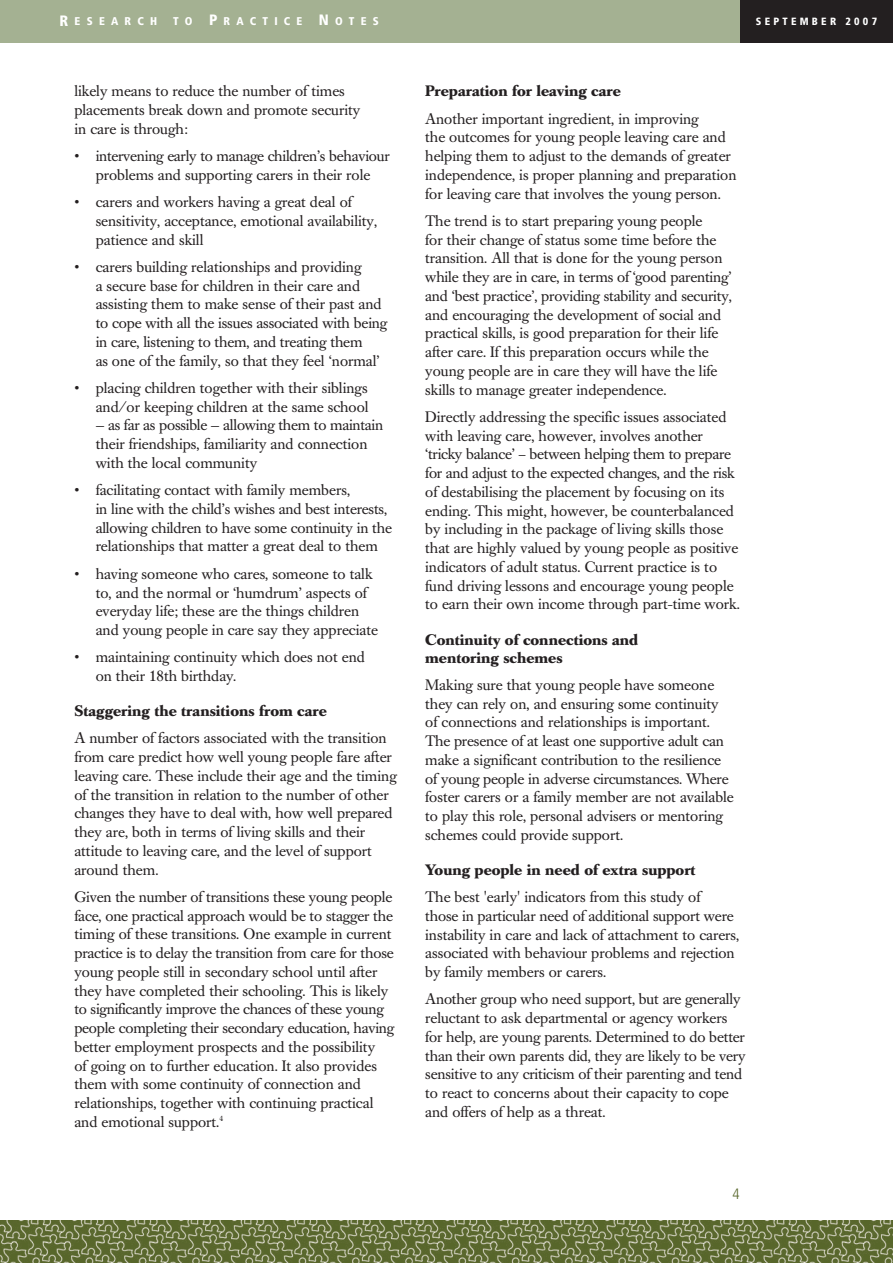
<style>
.page{position:relative;width:893px;height:1263px;background:#fff}
.page>*{position:absolute;margin:0;border:0;box-sizing:border-box;transform-origin:0 0}
.t1{font:15px/18.8px "Caslon Book BE";color:#231f20}
.t2{font:700 15px/18px "Caslon Book BE";color:#231f20}
.t3{font:300 condensed 15px "Frutiger";color:#57662a}
.t4{font:900 condensed 11.25px "Frutiger";letter-spacing:.555em;color:#fff}
.t5{font:900 condensed 10.5px "Frutiger";letter-spacing:.31em;color:#fff}
.s1{font-size:15px}
</style>
<div class="page">
<div style="left:740px;top:0;width:153px;height:43px;background:#231f20"></div>
<div style="left:0;top:0;width:740px;height:43px;background:#a4b192"></div>
<img style="left:0;top:1220px;width:893px;height:43px">
<p class="t4" style="left:60px;top:17px;width:99px"><span class="s1">R</span>ESEARCH</p>
<p class="t4" style="left:173px;top:17px;width:207px">TO <span class="s1">P</span>RACTICE <span class="s1">N</span>OTES</p>
<p class="t1" style="left:74px;top:83px;width:287px">likely means to reduce the number of times placements break down and promote security in care is through:</p>
<p class="t1" style="left:74px;top:148px;width:317px;text-align:center">• intervening early to manage children’s behaviour problems and supporting carers in their role</p>
<p class="t1" style="left:96px;top:194px;width:283px;text-indent:-21px">• carers and workers having a great deal of sensitivity, acceptance, emotional availability, patience and skill</p>
<p class="t1" style="left:96px;top:259px;width:293px;text-indent:-21px">• carers building relationships and providing<br>a secure base for children in their care and assisting them to make sense of their past and to cope with all the issues associated with being in care, listening to them, and treating them<br>as one of the family, so that they feel ‘normal’</p>
<p class="t1" style="left:74px;top:380px;width:296px;text-align:right">• placing children together with their siblings and/or keeping children at the same school</p>
<p class="t1" style="left:96px;top:417px;width:289px">— as far as possible — allowing them to maintain their friendships, familiarity and connection with the local community</p>
<p class="t1" style="left:96px;top:482px;width:298px;text-indent:-21px">• facilitating contact with family members,<br>in line with the child’s wishes and best interests, allowing children to have some continuity in the relationships that matter a great deal to them</p>
<p class="t1" style="left:96px;top:566px;width:284px;text-indent:-21px">• having someone who cares, someone to talk to, and the normal or ‘humdrum’ aspects of everyday life; these are the things children and young people in care say they appreciate</p>
<p class="t1" style="left:96px;top:649px;width:271px;text-indent:-21px">• maintaining continuity which does not end on their 18th birthday.</p>
<p class="t2" style="left:74px;top:703px;width:254px">Staggering the transitions from care</p>
<p class="t1" style="left:74px;top:730px;width:324px">A number of factors associated with the transition from care predict how well young people fare after leaving care. These include their age and the timing of the transition in relation to the number of other changes they have to deal with, how well prepared they are, both in terms of living skills and their attitude to leaving care, and the level of support around them.</p>
<p class="t1" style="left:74px;top:889px;width:321px">Given the number of transitions these young people face, one practical approach would be to stagger the timing of these transitions. One example in current practice is to delay the transition from care for those young people still in secondary school until after they have completed their schooling. This is likely to significantly improve the chances of these young people completing their secondary education, having better employment prospects and the possibility<br>of going on to further education. It also provides them with some continuity of connection and relationships, together with continuing practical and emotional support.<sup>4</sup></p>
<p class="t5" style="left:756px;top:17px;width:123px">SEPTEMBER 2007</p>
<p class="t2" style="left:425px;top:84px;width:197px">Preparation for leaving care</p>
<p class="t1" style="left:425px;top:111px;width:313px">Another important ingredient, in improving<br>the outcomes for young people leaving care and helping them to adjust to the demands of greater independence, is proper planning and preparation for leaving care that involves the young person.</p>
<p class="t1" style="left:425px;top:213px;width:308px">The trend is to start preparing young people<br>for their change of status some time before the transition. All that is done for the young person while they are in care, in terms of ‘good parenting’ and ‘best practice’, providing stability and security, and encouraging the development of social and practical skills, is good preparation for their life after care. If this preparation occurs while the young people are in care they will have the life skills to manage greater independence.</p>
<p class="t1" style="left:425px;top:409px;width:316px">Directly addressing the specific issues associated with leaving care, however, involves another ‘tricky balance’ – between helping them to prepare for and adjust to the expected changes, and the risk of destabilising the placement by focusing on its ending. This might, however, be counterbalanced by including in the package of living skills those that are highly valued by young people as positive indicators of adult status. Current practice is to fund driving lessons and encourage young people to earn their own income through part-time work.</p>
<p class="t2" style="left:425px;top:632px;width:215px">Continuity of connections and mentoring schemes</p>
<p class="t1" style="left:425px;top:677px;width:310px">Making sure that young people have someone they can rely on, and ensuring some continuity of connections and relationships is important.<br>The presence of at least one supportive adult can make a significant contribution to the resilience of young people in adverse circumstances. Where foster carers or a family member are not available to play this role, personal advisers or mentoring schemes could provide support.</p>
<p class="t2" style="left:425px;top:862px;width:272px">Young people in need of extra support</p>
<p class="t1" style="left:425px;top:889px;width:316px">The best 'early' indicators from this study of<br>those in particular need of additional support were instability in care and lack of attachment to carers, associated with behaviour problems and rejection by family members or carers.</p>
<p class="t1" style="left:425px;top:991px;width:322px">Another group who need support, but are generally reluctant to ask departmental or agency workers for help, are young parents. Determined to do better than their own parents did, they are likely to be very sensitive to any criticism of their parenting and tend to react to concerns about their capacity to cope and offers of help as a threat.</p>
<p class="t3" style="left:732px;top:1187px;width:9px">4</p>
</div>
